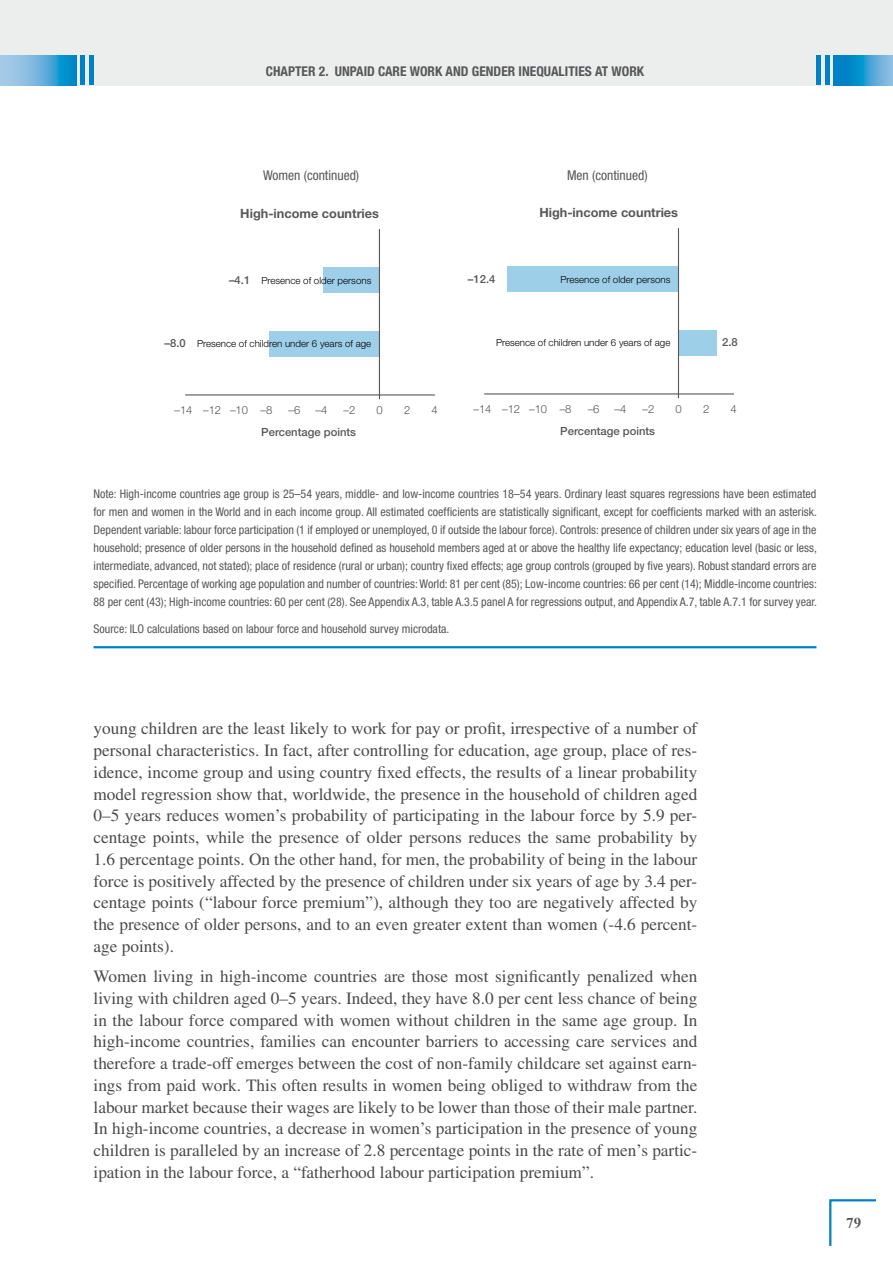
<style>
.page{position:relative;width:893px;height:1263px;background:#fff}
.page>*{position:absolute;margin:0;border:0;box-sizing:border-box;transform-origin:0 0}
.t1{font:17.25px/21.8px "Times";color:#4b4b4d;text-align:justify}
.t2{font:700 15px "Times New Roman";color:#58585a}
.t3{font:700 condensed 13.5px "Helvetica Neue LT Std";color:#58585a}
.t4{font:condensed 13.5px "Helvetica Neue LT Std";color:#58585a}
.t5{font:700 12.75px "Helvetica Neue LT Std";color:#58585a}
.t6{font:condensed 12px/18px "Helvetica Neue LT Std";color:#58585a;text-align:justify}
.t7{font:500 11.25px "Helvetica Neue LT Std";color:#58585a}
.t8{font:300 11.25px "Helvetica Neue LT Std";color:#58585a}
.t9{font:300 9.75px "Helvetica Neue LT Std";color:#000}
</style>
<div class="page">
<div style="left:0;top:0;width:893px;height:85px;background:#eceded"></div>
<svg style="left:829px;top:1199px;width:47px;height:47px"></svg>
<svg style="left:0;top:55px;width:77px;height:30px;background:#5eaeda"></svg>
<svg style="left:833px;top:55px;width:60px;height:30px;background:#309ad1"></svg>
<hr style="left:81px;top:55px;width:4px;height:30px;background:#0081c5">
<hr style="left:825px;top:55px;width:4px;height:30px;background:#0081c5">
<div style="left:89px;top:55px;width:5px;height:30px;background:#0081c5"></div>
<div style="left:816px;top:55px;width:5px;height:30px;background:#0081c5"></div>
<hr style="left:94px;top:646px;width:722px;height:2px;background:#0081c5">
<hr style="left:185px;top:394px;width:250px;height:1px;background:#58585a">
<div style="left:269px;top:331px;width:111px;height:26px;background:#9ecfe9"></div>
<div style="left:323px;top:267px;width:57px;height:26px;background:#9ecfe9"></div>
<hr style="left:379px;top:229px;width:1px;height:170px;background:#58585a">
<hr style="left:484px;top:393px;width:250px;height:1px;background:#58585a">
<div style="left:678px;top:330px;width:39px;height:26px;background:#9ecfe9"></div>
<div style="left:507px;top:266px;width:172px;height:26px;background:#9ecfe9"></div>
<hr style="left:678px;top:228px;width:1px;height:170px;background:#58585a">
<p class="t3" style="left:266px;top:63px;width:380px">CHAPTER 2. UNPAID CARE WORK AND GENDER INEQUALITIES AT WORK</p>
<p class="t7" style="left:560px;top:166px;width:96px">Percentage points</p>
<p class="t7" style="left:261px;top:167px;width:96px">Percentage points</p>
<p class="t4" style="left:263px;top:167px;width:98px">Women (continued)</p>
<p class="t4" style="left:567px;top:167px;width:82px">Men (continued)</p>
<p class="t5" style="left:240px;top:206px;width:140px">High-income countries</p>
<p class="t5" style="left:539px;top:205px;width:140px">High-income countries</p>
<p class="t7" style="left:229px;top:273px;width:23px">–4.1</p>
<p class="t9" style="left:261px;top:274px;width:111px">Presence of older persons</p>
<p class="t7" style="left:468px;top:272px;width:29px">–12.4</p>
<p class="t9" style="left:560px;top:273px;width:111px">Presence of older persons</p>
<p class="t7" style="left:164px;top:337px;width:23px">–8.0</p>
<p class="t9" style="left:197px;top:338px;width:176px">Presence of children under 6 years of age</p>
<p class="t9" style="left:496px;top:337px;width:176px">Presence of children under 6 years of age</p>
<p class="t7" style="left:722px;top:336px;width:17px">2.8</p>
<p class="t8" style="left:174px;top:403px;width:48px">–14 –12</p>
<p class="t8" style="left:404px;top:403px;width:8px">2</p>
<p class="t8" style="left:431px;top:403px;width:8px">4</p>
<p class="t8" style="left:230px;top:403px;width:44px">–10 –8</p>
<p class="t8" style="left:289px;top:403px;width:13px">–6</p>
<p class="t8" style="left:315px;top:403px;width:13px">–4</p>
<p class="t8" style="left:343px;top:403px;width:13px">–2</p>
<p class="t8" style="left:376px;top:403px;width:8px">0</p>
<p class="t7" style="left:261px;top:426px;width:96px">Percentage points</p>
<p class="t8" style="left:473px;top:402px;width:48px">–14 –12</p>
<p class="t8" style="left:703px;top:402px;width:8px">2</p>
<p class="t8" style="left:730px;top:402px;width:8px">4</p>
<p class="t8" style="left:529px;top:402px;width:44px">–10 –8</p>
<p class="t8" style="left:588px;top:402px;width:13px">–6</p>
<p class="t8" style="left:614px;top:402px;width:13px">–4</p>
<p class="t8" style="left:642px;top:402px;width:13px">–2</p>
<p class="t8" style="left:675px;top:402px;width:8px">0</p>
<p class="t7" style="left:560px;top:425px;width:96px">Percentage points</p>
<p class="t6" style="left:94px;top:485px;width:725px">Note: High-income countries age group is 25–54 years, middle- and low-income countries 18–54 years. Ordinary least squares regressions have been estimated for men and women in the World and in each income group. All estimated coefficients are statistically significant, except for coefficients marked with an asterisk.<br>Dependent variable: labour force participation (1 if employed or unemployed, 0 if outside the labour force). Controls: presence of children under six years of age in the household; presence of older persons in the household defined as household members aged at or above the healthy life expectancy; education level (basic or less, intermediate, advanced, not stated); place of residence (rural or urban); country fixed effects; age group controls (grouped by five years). Robust standard errors are specified. Percentage of working age population and number of countries: World: 81 per cent (85); Low-income countries: 66 per cent (14); Middle-income countries:<br>88 per cent (43); High-income countries: 60 per cent (28). See Appendix A.3, table A.3.5 panel A for regressions output, and Appendix A.7, table A.7.1 for survey year.</p>
<p class="t6" style="left:94px;top:620px;width:357px">Source: ILO calculations based on labour force and household survey microdata.</p>
<p class="t1" style="left:94px;top:718px;width:605px">young children are the least likely to work for pay or profit, irrespective of a number of personal characteristics. In fact, after controlling for education, age group, place of res&shy;idence, income group and using country fixed effects, the results of a linear probability model regression show that, worldwide, the presence in the household of children aged 0–5 years reduces women’s probability of participating in the labour force by 5.9 per&shy;centage points, while the presence of older persons reduces the same probability by 1.6 percentage points. On the other hand, for men, the probability of being in the labour force is positively affected by the presence of children under six years of age by 3.4 per&shy;centage points (“labour force premium”), although they too are negatively affected by the presence of older persons, and to an even greater extent than women (-4.6 percent&shy;age points).</p>
<p class="t1" style="left:94px;top:965px;width:605px">Women living in high-income countries are those most significantly penalized when living with children aged 0–5 years. Indeed, they have 8.0 per cent less chance of being in the labour force compared with women without children in the same age group. In high-income countries, families can encounter barriers to accessing care services and therefore a trade-off emerges between the cost of non-family childcare set against earn&shy;ings from paid work. This often results in women being obliged to withdraw from the labour market because their wages are likely to be lower than those of their male partner.<br>In high-income countries, a decrease in women’s participation in the presence of young children is paralleled by an increase of 2.8 percentage points in the rate of men’s partic&shy;ipation in the labour force, a “fatherhood labour participation premium”.</p>
<p class="t2" style="left:846px;top:1212px;width:16px">79</p>
</div>
